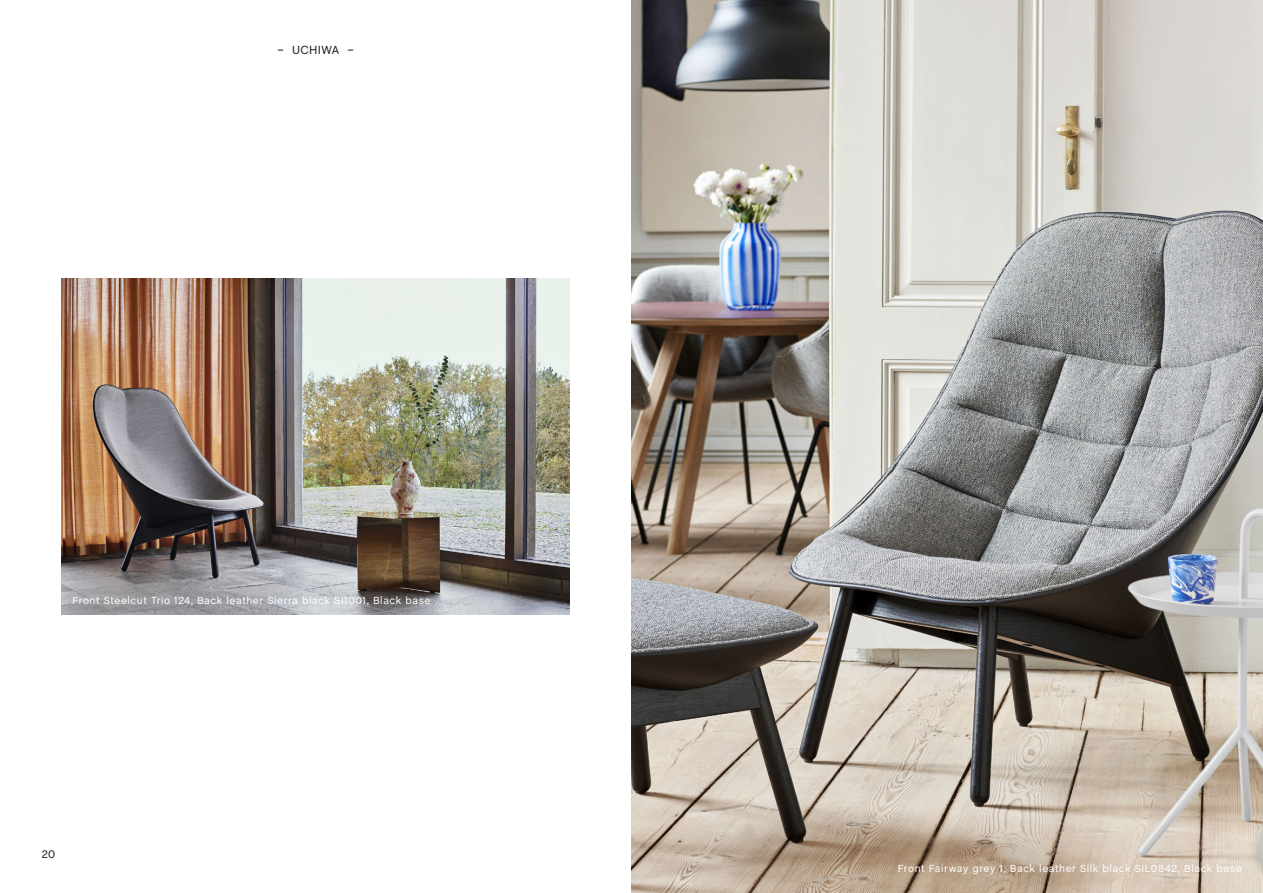
<style>
.page{position:relative;width:1263px;height:893px;background:#fff}
.page>*{position:absolute;margin:0;border:0;box-sizing:border-box;transform-origin:0 0}
.t1{font:12px "Chalet";letter-spacing:.03em;color:#231f20}
.t2{font:11.25px "Chalet";color:#231f20}
._08_Caption_text{font:10.5px "Chalet";letter-spacing:.05em;color:#fff}
</style>
<div class="page">
<img style="left:62px;top:278px;width:507px;height:337px">
<img style="left:631px;top:0;width:632px;height:893px">
<p class="t1" style="left:277px;top:43px;width:78px">– UCHIWA –</p>
<p class="_08_Caption_text" style="left:73px;top:594px;width:360px">Front Steelcut Trio 124, Back leather Sierra black SI1001, Black base</p>
<p class="t2" style="left:42px;top:847px;width:15px">20</p>
<p class="_08_Caption_text" style="left:898px;top:862px;width:345px">Front Fairway grey 1, Back leather Silk black SIL0842, Black base</p>
</div>
